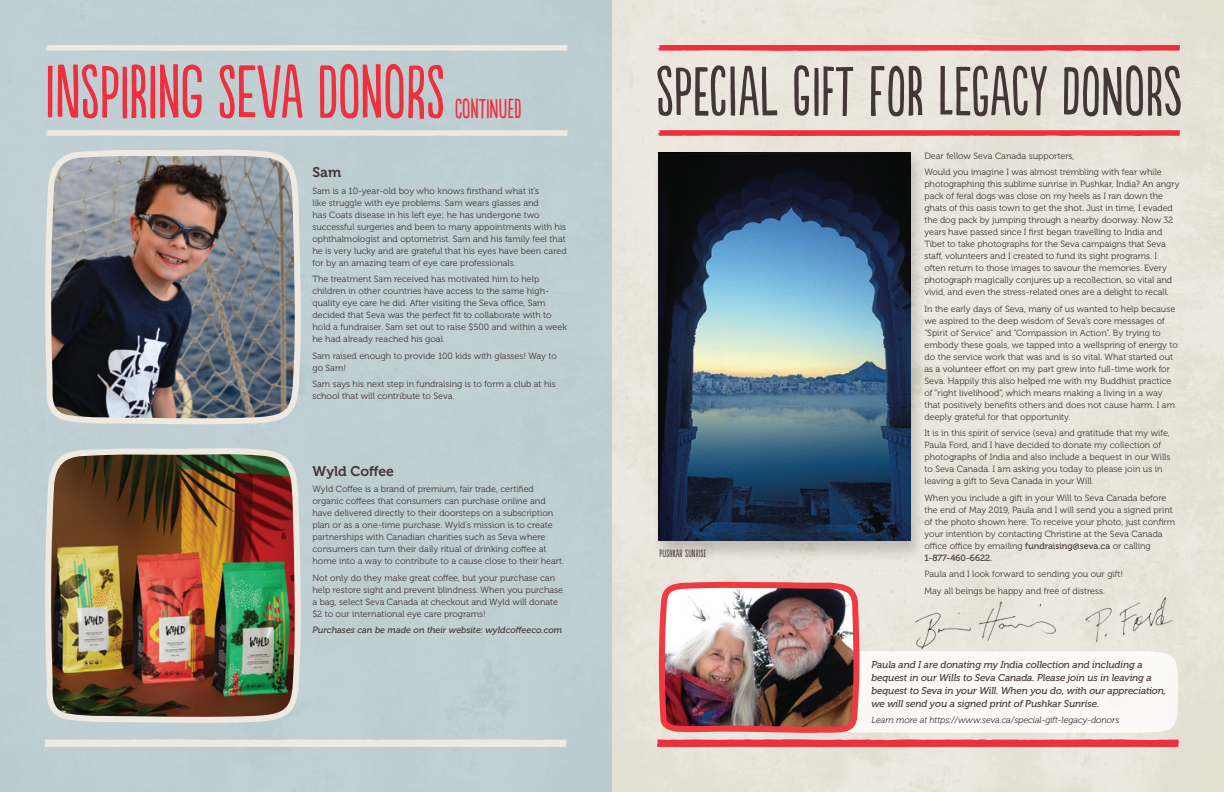
<style>
.page{position:relative;width:1224px;height:792px;background:#fff}
.page>*{position:absolute;margin:0;border:0;box-sizing:border-box;transform-origin:0 0}
.t1{font:70.3px "Populaire";color:#ee2f3e}
.t2{font:65.3px "Populaire";letter-spacing:.01em;color:#453638}
.t3{font:25.8px "Populaire";color:#ee2f3e}
.t4{font:14px "Museo 700";color:#453638}
.t5{font:10px "Populaire";letter-spacing:.03em;color:#453638}
.Subhead{font:italic 9.9px/13px "Museo 500";letter-spacing:-.01em;color:#453638}
.Copy{font:9px/12px "Museo 300";color:#453638}
.Subhead-2{font:italic 9px "Museo 300";letter-spacing:-.01em;color:#453638}
.Copy-2{font:italic 9px "Museo 500";color:#453638}
.s1{font-family:"Museo 500"}
</style>
<div class="page">
<svg style="left:44px;top:739px;width:523px;height:8px;background:#e9e6df"></svg>
<img style="left:653px;top:579px;width:526px;height:168px">
<img style="left:39px;top:145px;width:265px;height:283px">
<img style="left:39px;top:443px;width:265px;height:283px">
<svg style="left:45px;top:45px;width:523px;height:6px;background:#eae6df"></svg>
<svg style="left:657px;top:45px;width:523px;height:6px;background:#ed3c49"></svg>
<svg style="left:45px;top:130px;width:523px;height:6px;background:#eae6df"></svg>
<svg style="left:657px;top:130px;width:523px;height:6px;background:#ed3c49"></svg>
<div style="left:652px;top:151px;width:274px;height:411px;background:#4a3c3a;opacity:.25"></div>
<img style="left:658px;top:152px;width:252px;height:389px">
<img style="left:905px;top:597px;width:164px;height:57px">
<img style="left:1073px;top:593px;width:107px;height:53px">
<p class="t1" style="left:45px;top:54px;width:401px">INSPIRING SEVA DONORS</p>
<p class="t3" style="left:455px;top:94px;width:68px">CONTINUED</p>
<p class="t4" style="left:312px;top:165px;width:30px">Sam</p>
<p class="Copy" style="left:312px;top:185px;width:256px">Sam is a 10-year-old boy who knows firsthand what it’s<br>like struggle with eye problems. Sam wears glasses and<br>has Coats disease in his left eye; he has undergone two successful surgeries and been to many appointments with his ophthalmologist and optometrist. Sam and his family feel that he is very lucky and are grateful that his eyes have been cared for by an amazing team of eye care professionals.</p>
<p class="Copy" style="left:312px;top:273px;width:256px">The treatment Sam received has motivated him to help children in other countries have access to the same high&shy;quality eye care he did. After visiting the Seva office, Sam decided that Seva was the perfect fit to collaborate with to hold a fundraiser. Sam set out to raise $500 and within a week he had already reached his goal.</p>
<p class="Copy" style="left:312px;top:350px;width:246px">Sam raised enough to provide 100 kids with glasses! Way to go Sam!</p>
<p class="Copy" style="left:312px;top:378px;width:245px">Sam says his next step in fundraising is to form a club at his school that will contribute to Seva.</p>
<p class="t4" style="left:312px;top:463px;width:83px">Wyld Coffee</p>
<p class="Copy" style="left:312px;top:483px;width:253px">Wyld Coffee is a brand of premium, fair trade, certified organic coffees that consumers can purchase online and have delivered directly to their doorsteps on a subscription plan or as a one-time purchase. Wyld’s mission is to create partnerships with Canadian charities such as Seva where consumers can turn their daily ritual of drinking coffee at home into a way to contribute to a cause close to their heart.</p>
<p class="Copy" style="left:312px;top:572px;width:252px">Not only do they make great coffee, but your purchase can help restore sight and prevent blindness. When you purchase a bag, select Seva Canada at checkout and Wyld will donate $2 to our international eye care programs!</p>
<p class="Copy-2" style="left:312px;top:625px;width:251px">Purchases can be made on their website: wyldcoffeeco.com</p>
<p class="t2" style="left:656px;top:56px;width:527px">SPECIAL GIFT FOR LEGACY DONORS</p>
<p class="t5" style="left:660px;top:548px;width:48px">PUSHKAR SUNRISE</p>
<p class="Copy" style="left:924px;top:150px;width:152px">Dear fellow Seva Canada supporters,</p>
<p class="Copy" style="left:924px;top:166px;width:257px">Would you imagine I was almost trembling with fear while photographing this sublime sunrise in Pushkar, India? An angry pack of feral dogs was close on my heels as I ran down the ghats of this oasis town to get the shot. Just in time, I evaded the dog pack by jumping through a nearby doorway. Now 32 years have passed since I first began travelling to India and Tibet to take photographs for the Seva campaigns that Seva staff, volunteers and I created to fund its sight programs. I often return to those images to savour the memories. Every photograph magically conjures up a recollection, so vital and vivid, and even the stress-related ones are a delight to recall.</p>
<p class="Copy" style="left:924px;top:303px;width:255px">In the early days of Seva, many of us wanted to help because we aspired to the deep wisdom of Seva’s core messages of “Spirit of Service” and “Compassion in Action”. By trying to embody these goals, we tapped into a wellspring of energy to do the service work that was and is so vital. What started out as a volunteer effort on my part grew into full-time work for Seva. Happily this also helped me with my Buddhist practice of “right livelihood”, which means making a living in a way that positively benefits others and does not cause harm. I am deeply grateful for that opportunity.</p>
<p class="Copy" style="left:924px;top:427px;width:247px">It is in this spirit of service (seva) and gratitude that my wife, Paula Ford, and I have decided to donate my collection of photographs of India and also include a bequest in our Wills to Seva Canada. I am asking you today to please join us in leaving a gift to Seva Canada in your Will.</p>
<p class="Copy" style="left:924px;top:492px;width:252px">When you include a gift in your Will to Seva Canada before the end of May 2019, Paula and I will send you a signed print of the photo shown here. To receive your photo, just confirm your intention by contacting Christine at the Seva Canada office office by emailing <span class="s1">fundraising@seva.ca</span> or calling <span class="s1">1-877-460-6622</span>.</p>
<p class="Copy" style="left:924px;top:568px;width:200px">Paula and I look forward to sending you our gift!</p>
<p class="Copy" style="left:924px;top:585px;width:182px">May all beings be happy and free of distress.</p>
<p class="Subhead" style="left:871px;top:658px;width:296px">Paula and I are donating my India collection and including a bequest in our Wills to Seva Canada. Please join us in leaving a bequest to Seva in your Will. When you do, with our appreciation, we will send you a signed print of Pushkar Sunrise.</p>
<p class="Subhead-2" style="left:871px;top:715px;width:249px">Learn more at https://www.seva.ca/special-gift-legacy-donors</p>
</div>
